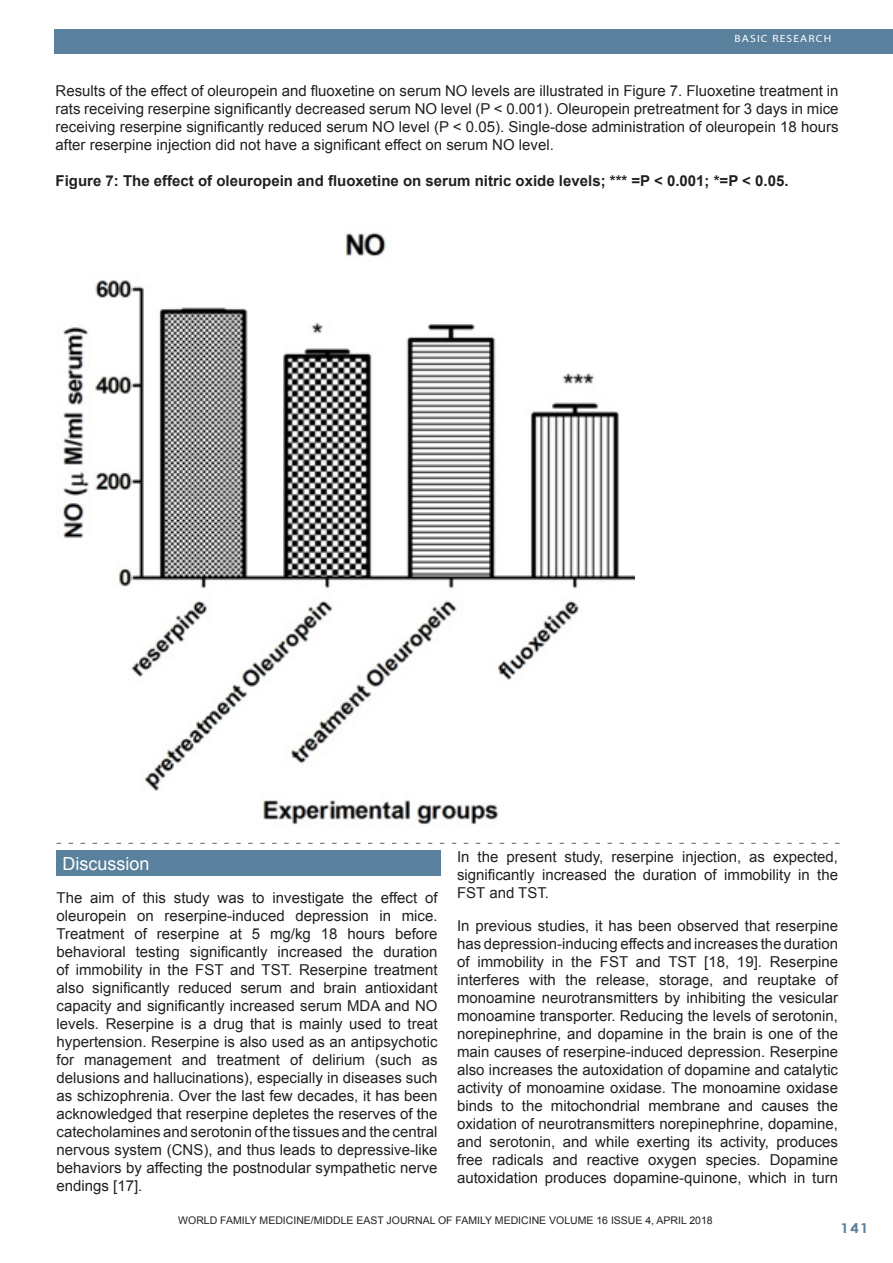
<style>
.page{position:relative;width:893px;height:1263px;background:#fff}
.page>*{position:absolute;margin:0;border:0;box-sizing:border-box;transform-origin:0 0}
.Footnote_Text{font:18px "Arial";color:#fff}
.Footnote_Text-2{font:15px/18px "Arial";color:#231f20;text-align:justify}
.Footnote_Text-3{font:700 15px "Arial";color:#231f20}
.t1{font:700 13.5px "Century Gothic";color:#59809c;scale:1.1 1}
.Footnote_Text-4{font:10.5px "Arial";color:#231f20}
.t2{font:10.5px "Myriad";letter-spacing:.1em;color:#fff;scale:1.1 1}
</style>
<div class="page">
<div style="left:54px;top:30px;width:839px;height:24px;background:#59809c"></div>
<img style="left:62px;top:232px;width:572px;height:593px">
<div style="left:57px;top:851px;width:384px;height:25px;background:#59809c"></div>
<svg style="left:57px;top:843px;width:783px;height:1px"></svg>
<p class="t2" style="left:734px;top:34px;width:89px">BASIC RESEARCH</p>
<p class="Footnote_Text-2" style="left:56px;top:82px;width:784px">Results of the effect of oleuropein and fluoxetine on serum NO levels are illustrated in Figure 7. Fluoxetine treatment in rats receiving reserpine significantly decreased serum NO level (P &lt; 0.001). Oleuropein pretreatment for 3 days in mice receiving reserpine significantly reduced serum NO level (P &lt; 0.05). Single-dose administration of oleuropein 18 hours after reserpine injection did not have a significant effect on serum NO level.</p>
<p class="Footnote_Text-3" style="left:56px;top:171px;width:735px">Figure 7: The effect of oleuropein and fluoxetine on serum nitric oxide levels; *** =P &lt; 0.001; *=P &lt; 0.05.</p>
<p class="Footnote_Text" style="left:63px;top:852px;width:89px">Discussion</p>
<p class="Footnote_Text-2" style="left:57px;top:889px;width:383px">The aim of this study was to investigate the effect of oleuropein on reserpine-induced depression in mice.<br>Treatment of reserpine at 5 mg/kg 18 hours before behavioral testing significantly increased the duration of immobility in the FST and TST. Reserpine treatment also significantly reduced serum and brain antioxidant capacity and significantly increased serum MDA and NO levels. Reserpine is a drug that is mainly used to treat hypertension. Reserpine is also used as an antipsychotic for management and treatment of delirium (such as delusions and hallucinations), especially in diseases such as schizophrenia. Over the last few decades, it has been acknowledged that reserpine depletes the reserves of the catecholamines and serotonin of the tissues and the central nervous system (CNS), and thus leads to depressive-like behaviors by affecting the postnodular sympathetic nerve endings [17].</p>
<p class="Footnote_Text-2" style="left:457px;top:847px;width:382px">In the present study, reserpine injection, as expected, significantly increased the duration of immobility in the FST and TST.</p>
<p class="Footnote_Text-2" style="left:457px;top:916px;width:382px">In previous studies, it has been observed that reserpine has depression-inducing effects and increases the duration of immobility in the FST and TST [18, 19]. Reserpine interferes with the release, storage, and reuptake of monoamine neurotransmitters by inhibiting the vesicular monoamine transporter. Reducing the levels of serotonin, norepinephrine, and dopamine in the brain is one of the main causes of reserpine-induced depression. Reserpine also increases the autoxidation of dopamine and catalytic activity of monoamine oxidase. The monoamine oxidase binds to the mitochondrial membrane and causes the oxidation of neurotransmitters norepinephrine, dopamine, and serotonin, and while exerting its activity, produces free radicals and reactive oxygen species. Dopamine autoxidation produces dopamine-quinone, which in turn</p>
<p class="Footnote_Text-4" style="left:178px;top:1214px;width:536px">WORLD FAMILY MEDICINE/MIDDLE EAST JOURNAL OF FAMILY MEDICINE VOLUME 16 ISSUE 4, APRIL 2018</p>
<p class="t1" style="left:840px;top:1218px;width:27px">141</p>
</div>
